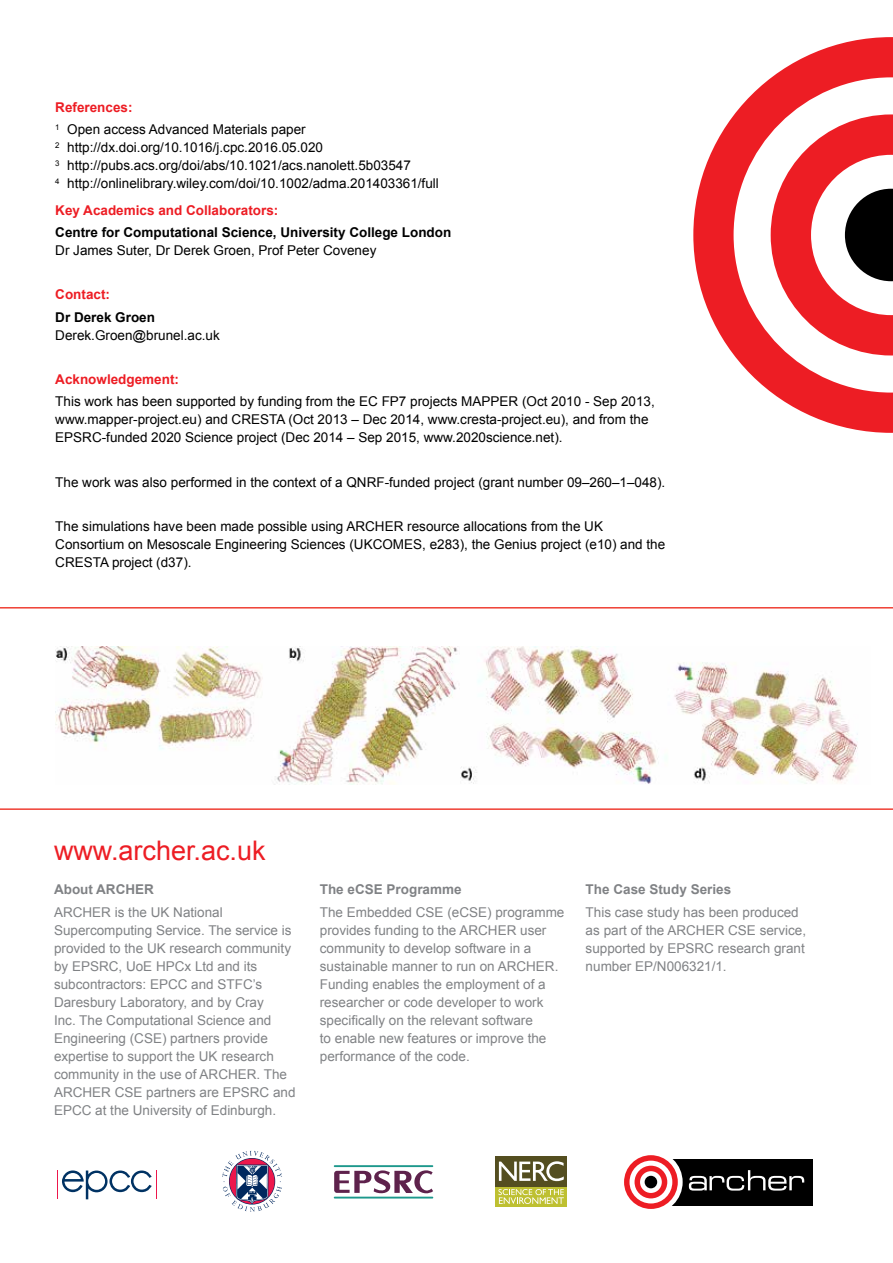
<style>
.page{position:relative;width:893px;height:1263px;background:#fff}
.page>*{position:absolute;margin:0;border:0;box-sizing:border-box;transform-origin:0 0}
.t1{font:27px "Arial";color:#ed1d24}
.t2{font:13.5px/18px "Arial";color:#000}
.t3{font:13.5px/18px "Arial";color:#808285}
.t4{font:700 13.5px "Arial";color:#000}
.t5{font:700 13.5px "Arial";color:#ed1d24}
.t6{font:700 13.5px "Arial";color:#808285}
.s1{font-weight:700;color:#ed1d24}
</style>
<div class="page">
<svg style="left:693px;top:37px;width:200px;height:396px"></svg>
<svg style="left:734px;top:77px;width:159px;height:316px"></svg>
<svg style="left:771px;top:114px;width:122px;height:241px"></svg>
<div style="left:659px;top:1159px;width:153px;height:46px;background:#000"></div>
<svg style="left:689px;top:1170px;width:115px;height:20px"></svg>
<div style="left:619px;top:1150px;width:64px;height:64px;background:#fff;border-radius:50%"></div>
<svg style="left:624px;top:1155px;width:54px;height:54px"></svg>
<svg style="left:629px;top:1161px;width:43px;height:42px"></svg>
<div style="left:634px;top:1166px;width:33px;height:32px;background:#ed1d24;border-radius:50%"></div>
<svg style="left:640px;top:1171px;width:22px;height:22px"></svg>
<div style="left:645px;top:1176px;width:12px;height:12px;background:#000;border-radius:50%"></div>
<hr style="left:334px;top:1196px;width:99px;height:2px;background:#1d988c">
<hr style="left:334px;top:1165px;width:99px;height:2px;background:#1d988c">
<svg style="left:334px;top:1170px;width:99px;height:24px"></svg>
<svg style="left:222px;top:1151px;width:60px;height:61px"></svg>
<svg style="left:57px;top:1170px;width:100px;height:29px"></svg>
<div style="left:495px;top:1157px;width:72px;height:30px;background:#544e20"></div>
<div style="left:495px;top:1187px;width:72px;height:20px;background:#bec031"></div>
<svg style="left:498px;top:1189px;width:66px;height:15px"></svg>
<svg style="left:499px;top:1161px;width:65px;height:20px"></svg>
<img style="left:55px;top:647px;width:406px;height:138px">
<img style="left:461px;top:647px;width:397px;height:137px">
<hr style="left:0;top:607px;width:893px;height:1px;background:#ef3e33">
<hr style="left:0;top:808px;width:893px;height:2px;background:#ef3e33">
<p class="t2" style="left:55px;top:96px;width:252px;line-height:22.4px"><span class="s1">References:<br></span><sup>1</sup> Open access Advanced Materials paper</p>
<p class="t2" style="left:55px;top:138px;width:385px"><sup>2</sup> http://dx.doi.org/10.1016/j.cpc.2016.05.020<br><sup>3</sup> http://pubs.acs.org/doi/abs/10.1021/acs.nanolett.5b03547<br><sup>4</sup> http://onlinelibrary.wiley.com/doi/10.1002/adma.201403361/full</p>
<p class="t5" style="left:55px;top:202px;width:225px">Key Academics and Collaborators:</p>
<p class="t4" style="left:55px;top:225px;width:398px">Centre for Computational Science, University College London</p>
<p class="t2" style="left:55px;top:241px;width:323px">Dr James Suter, Dr Derek Groen, Prof Peter Coveney</p>
<p class="t5" style="left:55px;top:287px;width:56px">Contact:</p>
<p class="t4" style="left:55px;top:309px;width:101px">Dr Derek Groen</p>
<p class="t2" style="left:55px;top:326px;width:166px">Derek.Groen@brunel.ac.uk</p>
<p class="t5" style="left:55px;top:372px;width:125px">Acknowledgement:</p>
<p class="t2" style="left:55px;top:393px;width:601px">This work has been supported by funding from the EC FP7 projects MAPPER (Oct 2010 - Sep 2013, www.mapper-project.eu) and CRESTA (Oct 2013 – Dec 2014, www.cresta-project.eu), and from the<br>EPSRC-funded 2020 Science project (Dec 2014 – Sep 2015, www.2020science.net).</p>
<p class="t2" style="left:55px;top:473px;width:612px">The work was also performed in the context of a QNRF-funded project (grant number 09–260–1–048).</p>
<p class="t2" style="left:55px;top:518px;width:611px">The simulations have been made possible using ARCHER resource allocations from the UK<br>Consortium on Mesoscale Engineering Sciences (UKCOMES, e283), the Genius project (e10) and the<br>CRESTA project (d37).</p>
<h1 class="t1" style="left:54px;top:835px;width:213px">www.archer.ac.uk</h1>
<p class="t6" style="left:54px;top:882px;width:101px">About ARCHER</p>
<p class="t3" style="left:54px;top:903px;width:243px">ARCHER is the UK National Supercomputing Service. The service is provided to the UK research community by EPSRC, UoE HPCx Ltd and its subcontractors: EPCC and STFC’s Daresbury Laboratory, and by Cray<br>Inc. The Computational Science and Engineering (CSE) partners provide expertise to support the UK research community in the use of ARCHER. The ARCHER CSE partners are EPSRC and EPCC at the University of Edinburgh.</p>
<p class="t6" style="left:320px;top:882px;width:143px">The eCSE Programme</p>
<p class="t3" style="left:320px;top:903px;width:246px">The Embedded CSE (eCSE) programme provides funding to the ARCHER user community to develop software in a sustainable manner to run on ARCHER.<br>Funding enables the employment of a researcher or code developer to work specifically on the relevant software<br>to enable new features or improve the performance of the code.</p>
<p class="t6" style="left:586px;top:882px;width:147px">The Case Study Series</p>
<p class="t3" style="left:586px;top:903px;width:222px">This case study has been produced as part of the ARCHER CSE service, supported by EPSRC research grant number EP/N006321/1.</p>
</div>
